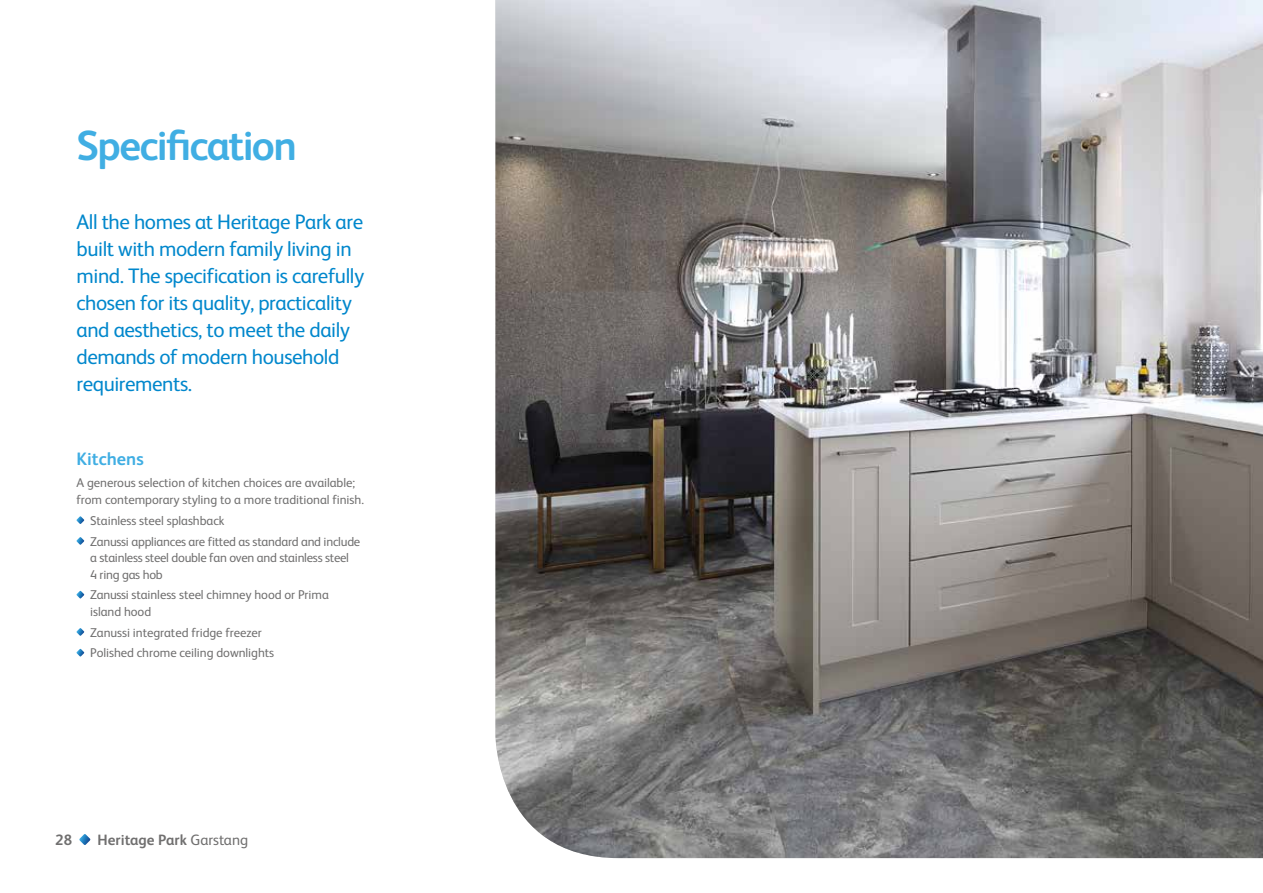
<style>
.page{position:relative;width:1263px;height:893px;background:#fff}
.page>*{position:absolute;margin:0;border:0;box-sizing:border-box;transform-origin:0 0}
.t1{font:700 42px "FS Albert";letter-spacing:-.04em;color:#40aee3}
.t2{font:21px/27px "FS Albert";letter-spacing:-.02em;color:#0087cc}
.t3{font:700 18px "FS Albert";color:#40aee3}
.t4{font:700 15px "FS Albert";color:#706f6f}
.t5{font:12.75px/16.5px "FS Albert";letter-spacing:-.005em;color:#706f6f}
.s1{font-weight:400}
</style>
<div class="page">
<svg style="left:79px;top:834px;width:12px;height:11px"></svg>
<svg style="left:76px;top:516px;width:9px;height:8px"></svg>
<svg style="left:76px;top:537px;width:9px;height:8px"></svg>
<svg style="left:76px;top:590px;width:9px;height:9px"></svg>
<svg style="left:76px;top:628px;width:9px;height:8px"></svg>
<svg style="left:76px;top:648px;width:9px;height:9px"></svg>
<img style="left:495px;top:0;width:768px;height:858px">
<h1 class="t1" style="left:77px;top:117px;width:222px">Specification</h1>
<h2 class="t2" style="left:77px;top:207px;width:289px">All the homes at Heritage Park are built with modern family living in mind. The specification is carefully chosen for its quality, practicality and aesthetics, to meet the daily demands of modern household requirements.</h2>
<h3 class="t3" style="left:77px;top:446px;width:69px">Kitchens</h3>
<p class="t5" style="left:77px;top:474px;width:289px">A generous selection of kitchen choices are available; from contemporary styling to a more traditional finish.</p>
<p class="t5" style="left:90px;top:509px;width:272px;line-height:20.7px">Stainless steel splashback<br>Zanussi appliances are fitted as standard and include</p>
<p class="t5" style="left:90px;top:549px;width:260px">a stainless steel double fan oven and stainless steel<br>4 ring gas hob</p>
<p class="t5" style="left:90px;top:586px;width:240px">Zanussi stainless steel chimney hood or Prima island hood</p>
<p class="t5" style="left:90px;top:621px;width:186px;line-height:20.7px">Zanussi integrated fridge freezer<br>Polished chrome ceiling downlights</p>
<p class="t4" style="left:55px;top:830px;width:18px">28</p>
<p class="t4" style="left:98px;top:830px;width:152px">Heritage Park <span class="s1">Garstang</span></p>
</div>
